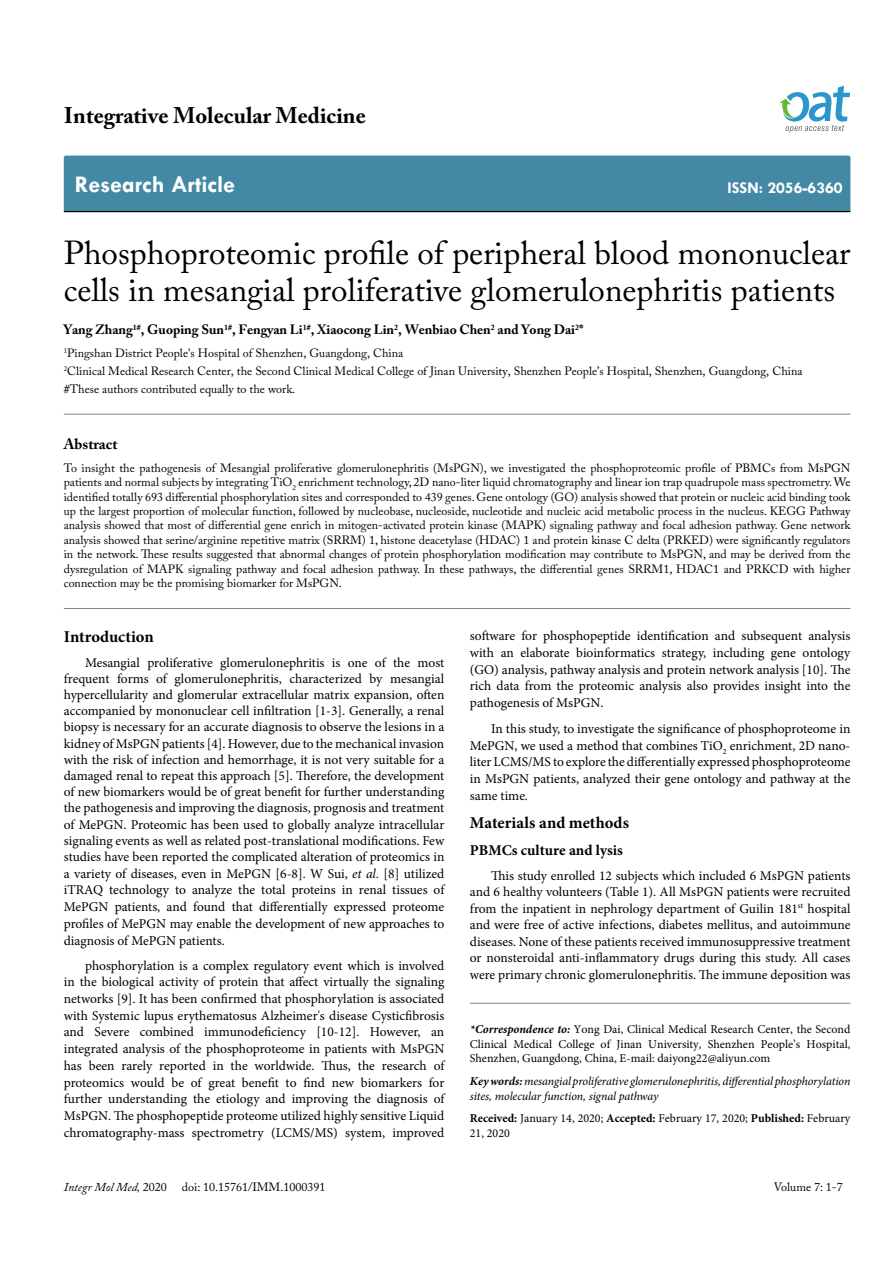
<style>
.page{position:relative;width:893px;height:1263px;background:#fff}
.page>*{position:absolute;margin:0;border:0;box-sizing:border-box;transform-origin:0 0}
.t1{font:33px/37.5px "Adobe Caslon Pro";color:#000}
.t2{font:700 24px "Tw Cen";color:#fff}
.t3{font:700 22.5px "Adobe Caslon Pro";color:#000}
.t4{font:700 16.5px "Minion Pro";color:#000}
.t5{font:700 16.5px "Tw Cen";color:#fff}
.t6{font:700 15px "Minion Pro";color:#000}
.t7{font:700 15px "Adobe Caslon Pro";color:#000}
.t8{font:13.5px/16.4px "Minion Pro";color:#000;text-align:justify}
.t9{font:700 13.5px "Adobe Caslon Pro";color:#000}
.t10{font:12px/14.4px "Adobe Caslon Pro";color:#000}
.t11{font:12px/14.4px "Minion Pro";color:#000;text-align:justify}
.t12{font:italic 12px/14.4px "Minion Pro";letter-spacing:-.01em;color:#000}
.t13{font:italic 12px "Adobe Caslon Pro";color:#000}
.s1{font-style:italic}
.s2{font-weight:700;font-style:italic}
.s3{font-weight:700}
.s4{font-style:normal}
</style>
<div class="page">
<div style="left:64px;top:156px;width:786px;height:55px;background:#4389a5"></div>
<hr style="left:64px;top:211px;width:786px;height:1px;background:#000">
<svg style="left:779px;top:86px;width:71px;height:47px"></svg>
<hr style="left:64px;top:608px;width:786px;height:1px;background:#808285">
<hr style="left:64px;top:414px;width:786px;height:1px;background:#808285">
<hr style="left:470px;top:1003px;width:380px;height:1px;background:#808285">
<h3 class="t3" style="left:64px;top:102px;width:303px">Integrative Molecular Medicine</h3>
<h2 class="t2" style="left:75px;top:170px;width:162px">Research Article</h2>
<p class="t5" style="left:727px;top:178px;width:117px">ISSN: 2056-6360</p>
<h1 class="t1" style="left:64px;top:234px;width:788px">Phosphoproteomic profile of peripheral blood mononuclear cells in mesangial proliferative glomerulonephritis patients</h1>
<p class="t9" style="left:64px;top:322px;width:521px">Yang Zhang<sup>1#</sup>, Guoping Sun<sup>1#</sup>, Fengyan Li<sup>1#</sup>, Xiaocong Lin<sup>2</sup>, Wenbiao Chen<sup>2</sup> and Yong Dai<sup>2</sup>*</p>
<p class="t10" style="left:64px;top:343px;width:740px;line-height:18px"><sup>1</sup>Pingshan District People's Hospital of Shenzhen, Guangdong, China<br><sup>2</sup>Clinical Medical Research Center, the Second Clinical Medical College of Jinan University, Shenzhen People’s Hospital, Shenzhen, Guangdong, China #These authors contributed equally to the work.</p>
<p class="t7" style="left:64px;top:435px;width:55px">Abstract</p>
<p class="t10" style="left:64px;top:460px;width:788px;text-align:justify">To insight the pathogenesis of Mesangial proliferative glomerulonephritis (MsPGN), we investigated the phosphoproteomic profile of PBMCs from MsPGN patients and normal subjects by integrating TiO<sub>2</sub> enrichment technology, 2D nano-liter liquid chromatography and linear ion trap quadrupole mass spectrometry. We identified totally 693 differential phosphorylation sites and corresponded to 439 genes. Gene ontology (GO) analysis showed that protein or nucleic acid binding took up the largest proportion of molecular function, followed by nucleobase, nucleoside, nucleotide and nucleic acid metabolic process in the nucleus. KEGG Pathway analysis showed that most of differential gene enrich in mitogen-activated protein kinase (MAPK) signaling pathway and focal adhesion pathway. Gene network analysis showed that serine/arginine repetitive matrix (SRRM) 1, histone deacetylase (HDAC) 1 and protein kinase C delta (PRKED) were significantly regulators in the network. These results suggested that abnormal changes of protein phosphorylation modification may contribute to MsPGN, and may be derived from the dysregulation of MAPK signaling pathway and focal adhesion pathway. In these pathways, the differential genes SRRM1, HDAC1 and PRKCD with higher connection may be the promising biomarker for MsPGN.</p>
<p class="t4" style="left:64px;top:625px;width:91px">Introduction</p>
<p class="t8" style="left:64px;top:654px;width:382px;text-indent:21px">Mesangial proliferative glomerulonephritis is one of the most frequent forms of glomerulonephritis, characterized by mesangial hypercellularity and glomerular extracellular matrix expansion, often accompanied by mononuclear cell infiltration [1-3]. Generally, a renal biopsy is necessary for an accurate diagnosis to observe the lesions in a kidney of MsPGN patients [4]. However, due to the mechanical invasion with the risk of infection and hemorrhage, it is not very suitable for a damaged renal to repeat this approach [5]. Therefore, the development of new biomarkers would be of great benefit for further understanding the pathogenesis and improving the diagnosis, prognosis and treatment of MePGN. Proteomic has been used to globally analyze intracellular signaling events as well as related post-translational modifications. Few studies have been reported the complicated alteration of proteomics in a variety of diseases, even in MePGN [6-8]. W Sui, <span class="s1">et al.</span> [8] utilized iTRAQ technology to analyze the total proteins in renal tissues of MePGN patients, and found that differentially expressed proteome profiles of MePGN may enable the development of new approaches to diagnosis of MePGN patients.</p>
<p class="t8" style="left:64px;top:957px;width:382px;text-indent:21px">phosphorylation is a complex regulatory event which is involved in the biological activity of protein that affect virtually the signaling networks [9]. It has been confirmed that phosphorylation is associated with Systemic lupus erythematosus Alzheimer's disease Cysticfibrosis and Severe combined immunodeficiency [10-12]. However, an integrated analysis of the phosphoproteome in patients with MsPGN has been rarely reported in the worldwide. Thus, the research of proteomics would be of great benefit to find new biomarkers for further understanding the etiology and improving the diagnosis of MsPGN. The phosphopeptide proteome utilized highly sensitive Liquid chromatography-mass spectrometry (LCMS/MS) system, improved</p>
<p class="t8" style="left:470px;top:627px;width:382px;line-height:16.8px">software for phosphopeptide identification and subsequent analysis with an elaborate bioinformatics strategy, including gene ontology (GO) analysis, pathway analysis and protein network analysis [10]. The rich data from the proteomic analysis also provides insight into the pathogenesis of MsPGN.</p>
<p class="t8" style="left:470px;top:720px;width:382px;line-height:16.8px;text-indent:21px">In this study, to investigate the significance of phosphoproteome in MePGN, we used a method that combines TiO<sub>2</sub> enrichment, 2D nano&shy;liter LCMS/MS to explore the differentially expressed phosphoproteome in MsPGN patients, analyzed their gene ontology and pathway at the same time.</p>
<p class="t4" style="left:470px;top:811px;width:161px">Materials and methods</p>
<p class="t6" style="left:470px;top:840px;width:155px">PBMCs culture and lysis</p>
<p class="t8" style="left:470px;top:867px;width:382px;text-indent:21px">This study enrolled 12 subjects which included 6 MsPGN patients and 6 healthy volunteers (Table 1). All MsPGN patients were recruited from the inpatient in nephrology department of Guilin 181<sup>st</sup> hospital and were free of active infections, diabetes mellitus, and autoimmune diseases. None of these patients received immunosuppressive treatment or nonsteroidal anti-inflammatory drugs during this study. All cases were primary chronic glomerulonephritis. The immune deposition was</p>
<p class="t11" style="left:470px;top:1022px;width:382px"><span class="s2">*Correspondence to:</span> Yong Dai, Clinical Medical Research Center, the Second Clinical Medical College of Jinan University, Shenzhen People’s Hospital, Shenzhen, Guangdong, China, E-mail: daiyong22@aliyun.com</p>
<p class="t12" style="left:470px;top:1074px;width:382px"><span class="s3">Key words:</span> mesangial proliferative glomerulonephritis, differential phosphorylation sites, molecular function, signal pathway</p>
<p class="t11" style="left:470px;top:1111px;width:382px"><span class="s3">Received:</span> January 14, 2020; <span class="s3">Accepted:</span> February 17, 2020; <span class="s3">Published:</span> February<br>21, 2020</p>
<p class="t13" style="left:64px;top:1180px;width:104px">Integr Mol Med, <span class="s4">2020</span></p>
<p class="t10" style="left:182px;top:1180px;width:145px">doi: 10.15761/IMM.1000391</p>
<p class="t10" style="left:774px;top:1180px;width:71px">Volume 7: 1-7</p>
</div>
